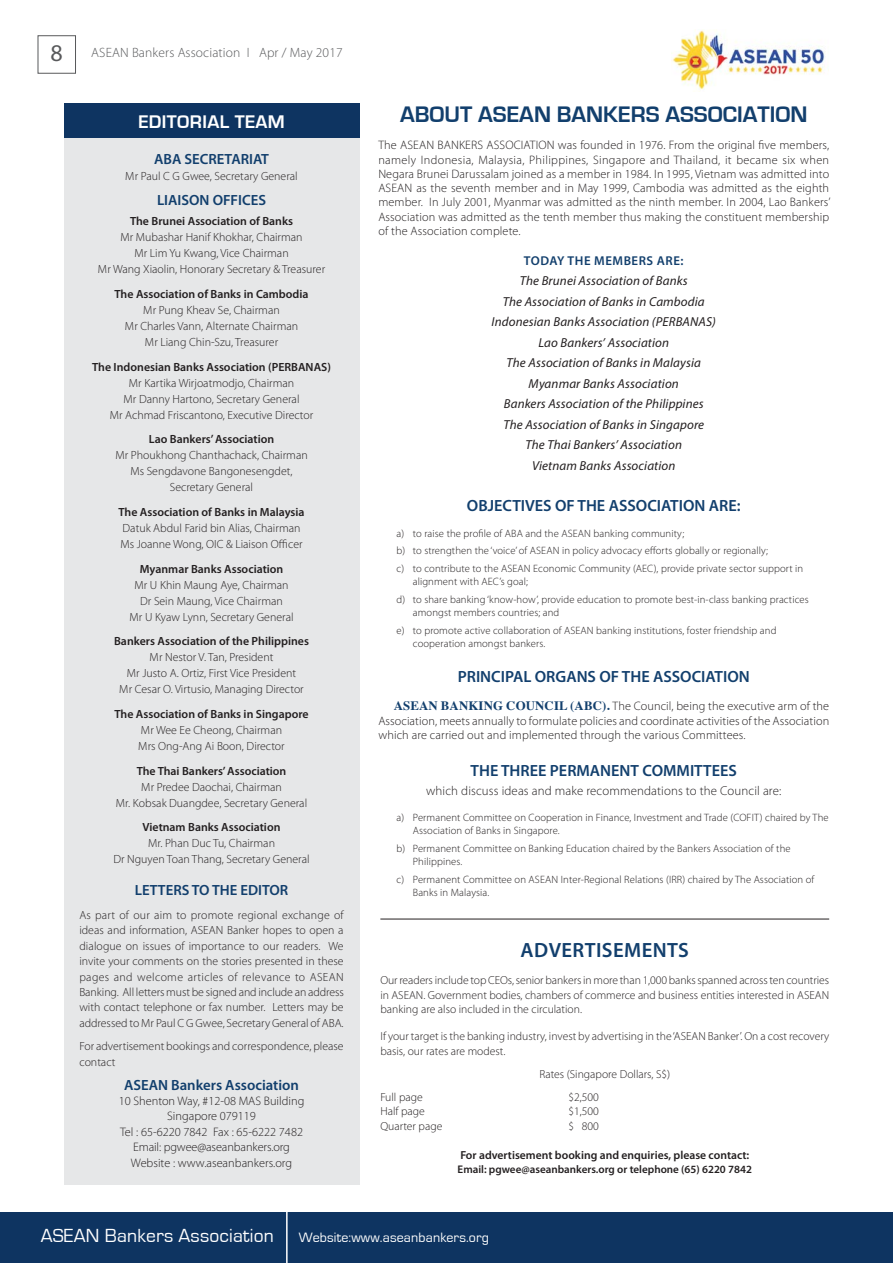
<style>
.page{position:relative;width:893px;height:1263px;background:#fff}
.page>*{position:absolute;margin:0;border:0;box-sizing:border-box;transform-origin:0 0}
.t1{font:700 23.1px "Eurostile";color:#123f6d}
.t2{font:600 20.7px "Myriad Pro";letter-spacing:.02em;color:#123f6d}
.t3{font:19.5px "Eurostile";letter-spacing:.01em;color:#fff}
.t4{font:700 18.9px "Eurostile";letter-spacing:.02em;color:#fff}
.t5{font:600 16.2px "Myriad Pro";color:#123f6d}
.t6{font:600 14.85px "Myriad Pro";color:#123f6d}
.t7{font:13.95px "Eurostile";letter-spacing:.01em;color:#fff}
.t8{font:300 13.5px "Myriad Pro";letter-spacing:.01em;color:#58595b}
.t9{font:italic 13.05px/20.5px "Myriad Pro";letter-spacing:.01em;color:#231f20;text-align:center}
.t10{font:300 12.9px "Myriad Pro";letter-spacing:.01em;color:#231f20}
.t11{font:600 12.9px "Myriad Pro";letter-spacing:.04em;color:#123f6d}
.t12{font:300 12.3px/14.2px "Myriad Pro";color:#231f20;text-align:justify}
.t13{font:300 11.85px/16px "Myriad Pro";color:#231f20;text-align:center}
.t14{font:600 11.85px "Myriad Pro";color:#231f20}
.t15{font:300 11.7px/14.5px "Myriad Pro";color:#231f20;text-align:justify}
.t16{font:600 11.7px "Myriad Pro";color:#231f20}
.t17{font:600 11.1px "Myriad Pro";color:#231f20}
.t18{font:300 10.65px/17.5px "Myriad Pro";letter-spacing:.01em;color:#231f20}
.s1{font-family:"Myriad";font-weight:400;font-size:24px}
.s2{font-family:"Times";font-weight:700;font-size:12.9px;color:#123f6d}
</style>
<div class="page">
<div style="left:38px;top:35px;width:38px;height:39px;border:1px solid #58595b"></div>
<div style="left:64px;top:104px;width:295px;height:1080px;background:#e6e7e8"></div>
<div style="left:0;top:1212px;width:893px;height:51px;background:#0e3461"></div>
<hr style="left:380px;top:919px;width:449px;height:1px;background:#231f20">
<hr style="left:286px;top:1212px;width:2px;height:51px;background:#fff">
<div style="left:64px;top:104px;width:295px;height:34px;background:#0e3461"></div>
<img style="left:672px;top:30px;width:154px;height:60px">
<p class="t8" style="left:51px;top:48px;width:294px"><span class="s1">8</span> ASEAN Bankers Association I Apr / May 2017</p>
<h3 class="t4" style="left:138px;top:113px;width:148px">EDITORIAL TEAM</h3>
<p class="t6" style="left:154px;top:154px;width:116px">ABA SECRETARIAT</p>
<p class="t13" style="left:125px;top:169px;width:174px">Mr Paul C G Gwee, Secretary General</p>
<p class="t6" style="left:157px;top:194px;width:111px">LIAISON OFFICES</p>
<p class="t14" style="left:130px;top:217px;width:164px">The Brunei Association of Banks</p>
<p class="t13" style="left:98px;top:230px;width:229px">Mr Mubashar Hanif Khokhar, Chairman<br>Mr Lim Yu Kwang, Vice Chairman<br>Mr Wang Xiaolin, Honorary Secretary &amp; Treasurer</p>
<p class="t14" style="left:115px;top:289px;width:196px">The Association of Banks in Cambodia</p>
<p class="t13" style="left:125px;top:303px;width:175px">Mr Pung Kheav Se, Chairman<br>Mr Charles Vann, Alternate Chairman<br>Mr Liang Chin-Szu, Treasurer</p>
<p class="t14" style="left:92px;top:362px;width:240px">The Indonesian Banks Association (PERBANAS)</p>
<p class="t13" style="left:110px;top:376px;width:205px">Mr Kartika Wirjoatmodjo, Chairman<br>Mr Danny Hartono, Secretary General<br>Mr Achmad Friscantono, Executive Director</p>
<p class="t14" style="left:149px;top:435px;width:127px">Lao Bankers’ Association</p>
<p class="t13" style="left:115px;top:448px;width:194px">Mr Phoukhong Chanthachack, Chairman<br>Ms Sengdavone Bangonesengdet,<br>Secretary General</p>
<p class="t14" style="left:118px;top:507px;width:188px">The Association of Banks in Malaysia</p>
<p class="t13" style="left:120px;top:521px;width:184px;text-align:left">Datuk Abdul Farid bin Alias, Chairman<br>Ms Joanne Wong, OIC &amp; Liaison Officer</p>
<p class="t14" style="left:140px;top:564px;width:145px">Myanmar Banks Association</p>
<p class="t13" style="left:129px;top:578px;width:166px">Mr U Khin Maung Aye, Chairman<br>Dr Sein Maung, Vice Chairman<br>Mr U Kyaw Lynn, Secretary General</p>
<p class="t14" style="left:114px;top:637px;width:196px">Bankers Association of the Philippines</p>
<p class="t13" style="left:119px;top:651px;width:186px">Mr Nestor V. Tan, President<br>Mr Justo A. Ortiz, First Vice President<br>Mr Cesar O. Virtusio, Managing Director</p>
<p class="t14" style="left:114px;top:710px;width:196px">The Association of Banks in Singapore</p>
<p class="t13" style="left:138px;top:723px;width:148px;text-align:left">Mr Wee Ee Cheong, Chairman<br>Mrs Ong-Ang Ai Boon, Director</p>
<p class="t14" style="left:137px;top:766px;width:151px">The Thai Bankers’ Association</p>
<p class="t13" style="left:116px;top:780px;width:193px">Mr Predee Daochai, Chairman<br>Mr. Kobsak Duangdee, Secretary General</p>
<p class="t14" style="left:143px;top:823px;width:139px">Vietnam Banks Association</p>
<p class="t13" style="left:113px;top:837px;width:198px">Mr. Phan Duc Tu, Chairman<br>Dr Nguyen Toan Thang, Secretary General</p>
<p class="t6" style="left:135px;top:885px;width:155px">LETTERS TO THE EDITOR</p>
<p class="t13" style="left:79px;top:909px;width:266px;line-height:15.3px;text-align:justify">As part of our aim to promote regional exchange of ideas and information, ASEAN Banker hopes to open a dialogue on issues of importance to our readers. We invite your comments on the stories presented in these pages and welcome articles of relevance to ASEAN Banking. All letters must be signed and include an address with contact telephone or fax number. Letters may be addressed to Mr Paul C G Gwee, Secretary General of ABA.</p>
<p class="t13" style="left:79px;top:1040px;width:266px;line-height:15.3px;text-align:left">For advertisement bookings and correspondence, please contact</p>
<p class="t6" style="left:124px;top:1079px;width:177px">ASEAN Bankers Association</p>
<p class="t12" style="left:119px;top:1094px;width:187px;line-height:15.5px;text-align:center">10 Shenton Way, #12-08 MAS Building<br>Singapore 079119<br>Tel : 65-6220 7842 Fax : 65-6222 7482<br>Email: pgwee@aseanbankers.org<br>Website : www.aseanbankers.org</p>
<h1 class="t1" style="left:400px;top:104px;width:409px">ABOUT ASEAN BANKERS ASSOCIATION</h1>
<p class="t12" style="left:378px;top:139px;width:454px">The ASEAN BANKERS ASSOCIATION was founded in 1976. From the original five members, namely Indonesia, Malaysia, Philippines, Singapore and Thailand, it became six when Negara Brunei Darussalam joined as a member in 1984. In 1995, Vietnam was admitted into ASEAN as the seventh member and in May 1999, Cambodia was admitted as the eighth member. In July 2001, Myanmar was admitted as the ninth member. In 2004, Lao Bankers’ Association was admitted as the tenth member thus making the constituent membership of the Association complete.</p>
<p class="t11" style="left:524px;top:256px;width:161px">TODAY THE MEMBERS ARE:</p>
<p class="t9" style="left:491px;top:272px;width:226px">The Brunei Association of Banks<br>The Association of Banks in Cambodia Indonesian Banks Association (PERBANAS)<br>Lao Bankers’ Association<br>The Association of Banks in Malaysia Myanmar Banks Association<br>Bankers Association of the Philippines<br>The Association of Banks in Singapore<br>The Thai Bankers’ Association<br>Vietnam Banks Association</p>
<h3 class="t5" style="left:467px;top:499px;width:275px">OBJECTIVES OF THE ASSOCIATION ARE:</h3>
<p class="t18" style="left:397px;top:525px;width:408px">a) to raise the profile of ABA and the ASEAN banking community;<br>b) to strengthen the ‘voice’ of ASEAN in policy advocacy efforts globally or regionally;<br>c) to contribute to the ASEAN Economic Community (AEC), provide private sector support in</p>
<p class="t18" style="left:397px;top:574px;width:414px;text-indent:16px">alignment with AEC’s goal;<br>d) to share banking ‘know-how’, provide education to promote best-in-class banking practices</p>
<p class="t18" style="left:397px;top:605px;width:381px;text-indent:16px">amongst members countries; and<br>e) to promote active collaboration of ASEAN banking institutions, foster friendship and</p>
<p class="t18" style="left:413px;top:636px;width:134px">cooperation amongst bankers.</p>
<h3 class="t5" style="left:458px;top:670px;width:294px">PRINCIPAL ORGANS OF THE ASSOCIATION</h3>
<p class="t12" style="left:378px;top:700px;width:452px;line-height:14.7px;text-indent:15px"><span class="s2">ASEAN BANKING COUNCIL (ABC).</span> The Council, being the executive arm of the Association, meets annually to formulate policies and coordinate activities of the Association which are carried out and implemented through the various Committees.</p>
<h3 class="t5" style="left:471px;top:764px;width:268px">THE THREE PERMANENT COMMITTEES</h3>
<p class="t10" style="left:426px;top:786px;width:357px">which discuss ideas and make recommendations to the Council are:</p>
<p class="t18" style="left:413px;top:812px;width:417px;line-height:13.4px;text-indent:-16px">a) Permanent Committee on Cooperation in Finance, Investment and Trade (COFIT) chaired by The<br>Association of Banks in Singapore.</p>
<p class="t18" style="left:413px;top:843px;width:379px;line-height:13.4px;text-indent:-16px">b) Permanent Committee on Banking Education chaired by the Bankers Association of the<br>Philippines.</p>
<p class="t18" style="left:413px;top:874px;width:403px;line-height:13.4px;text-indent:-16px">c) Permanent Committee on ASEAN Inter-Regional Relations (IRR) chaired by The Association of<br>Banks in Malaysia.</p>
<h2 class="t2" style="left:521px;top:942px;width:170px">ADVERTISEMENTS</h2>
<p class="t15" style="left:380px;top:974px;width:450px">Our readers include top CEOs, senior bankers in more than 1,000 banks spanned across ten countries in ASEAN. Government bodies, chambers of commerce and business entities interested in ASEAN banking are also included in the circulation.</p>
<p class="t15" style="left:380px;top:1030px;width:450px">If your target is the banking industry, invest by advertising in the ‘ASEAN Banker’. On a cost recovery basis, our rates are modest.</p>
<p class="t15" style="left:539px;top:1068px;width:132px">Rates (Singapore Dollars, S$)</p>
<p class="t15" style="left:380px;top:1090px;width:44px">Full page</p>
<p class="t15" style="left:568px;top:1090px;width:32px">$2,500</p>
<p class="t15" style="left:380px;top:1105px;width:46px">Half page</p>
<p class="t15" style="left:568px;top:1105px;width:32px">$1,500</p>
<p class="t15" style="left:380px;top:1120px;width:63px">Quarter page</p>
<p class="t15" style="left:568px;top:1120px;width:32px">$ 800</p>
<p class="t16" style="left:460px;top:1150px;width:290px">For advertisement booking and enquiries, please contact:</p>
<p class="t17" style="left:458px;top:1165px;width:296px">Email: pgwee@aseanbankers.org or telephone (65) 6220 7842</p>
<h3 class="t3" style="left:41px;top:1227px;width:235px">ASEAN Bankers Association</h3>
<p class="t7" style="left:299px;top:1231px;width:192px">Website:www.aseanbankers.org</p>
</div>
